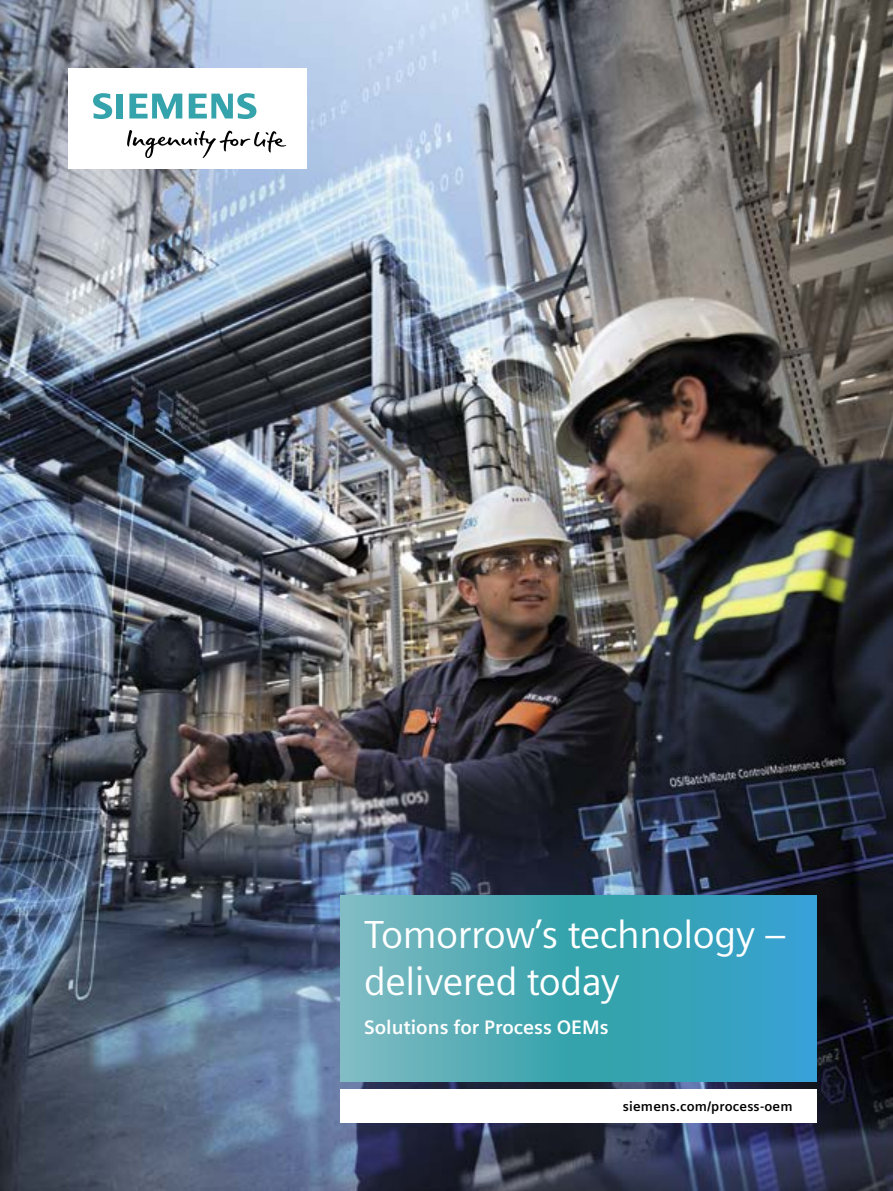
<style>
.page{position:relative;width:893px;height:1191px;background:#fff}
.page>*{position:absolute;margin:0;border:0;box-sizing:border-box;transform-origin:0 0}
.t1{font:39px/46.8px "Siemens Sans Global";letter-spacing:-.01em;color:#fff}
.t2{font:700 19.5px "Siemens Sans Global";color:#fff}
.t3{font:700 13.5px "Siemens Sans Global";letter-spacing:.015em;color:#000}
</style>
<div class="page">
<img style="left:0;top:0;width:893px;height:1191px">
<div style="left:68px;top:68px;width:238px;height:101px;background:#fff"></div>
<svg style="left:127px;top:130px;width:159px;height:28px"></svg>
<svg style="left:93px;top:93px;width:30px;height:26px"></svg>
<svg style="left:129px;top:94px;width:53px;height:25px"></svg>
<svg style="left:189px;top:93px;width:67px;height:26px"></svg>
<div style="left:340px;top:1089px;width:476px;height:34px;background:#fff"></div>
<svg style="left:340px;top:895px;width:476px;height:186px;background:#48a8ba"></svg>
<p class="t1" style="left:364px;top:912px;width:424px">Tomorrow’s technology – delivered today</p>
<p class="t2" style="left:364px;top:1015px;width:246px">Solutions for Process OEMs</p>
<p class="t3" style="left:623px;top:1098px;width:171px">siemens.com/process-oem</p>
</div>
